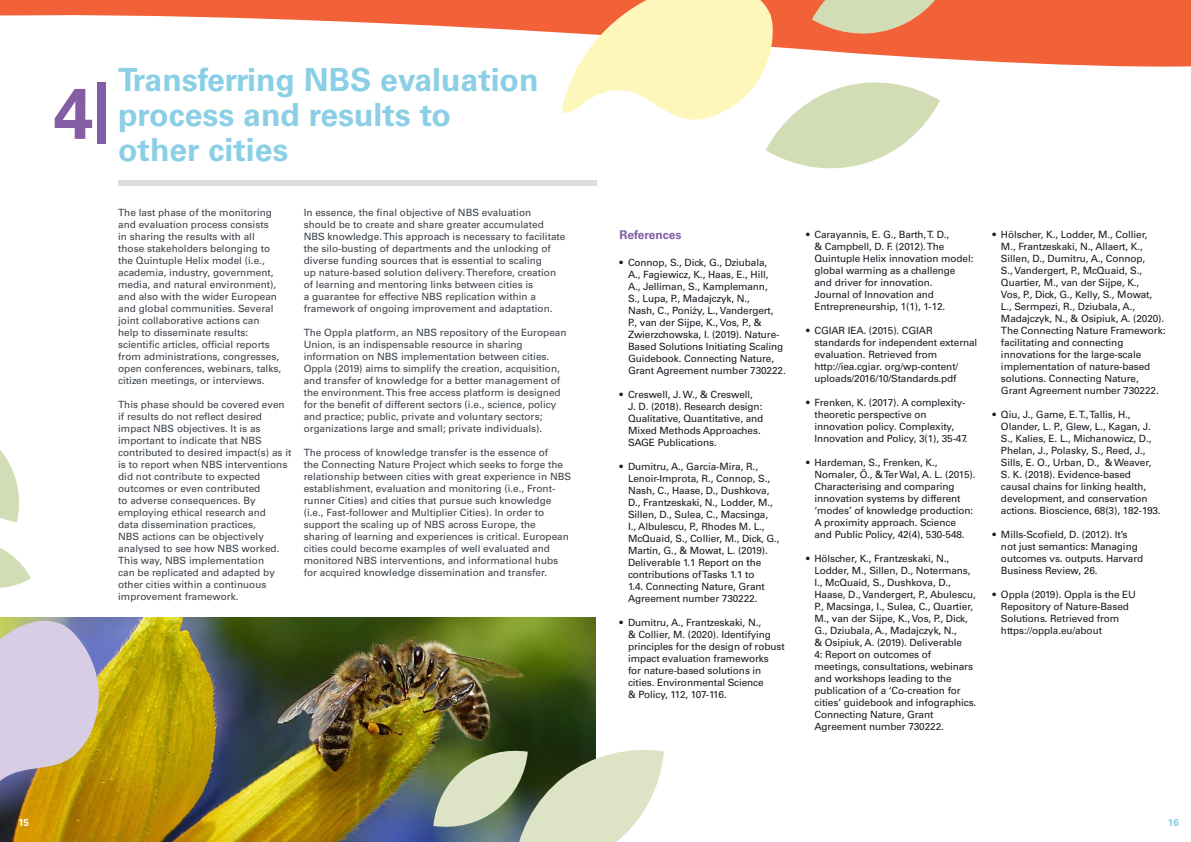
<style>
.page{position:relative;width:1191px;height:842px;background:#fff}
.page>*{position:absolute;margin:0;border:0;box-sizing:border-box;transform-origin:0 0}
.t1{font:700 71.5px "Univers LT Std";color:#845ea4}
.t2{font:700 31.9px/35px "Univers LT Std";color:#8acfe5}
.t3{font:700 12px "Univers LT Std";color:#845ea4}
.t4{font:10px/12px "Univers LT Std";letter-spacing:-.01em;color:#171c22}
.t5{font:10px/12px "Univers LT Std";color:#3a4148}
.t6{font:700 10px "Univers LT Std";color:#8acfe3}
.t7{font:700 10px "Univers LT Std";color:#fff}
.s1{font-size:61.5px}
.s2{font-family:"Helvetica Neue"}
</style>
<div class="page">
<img style="left:0;top:617px;width:595px;height:225px">
<svg style="left:0;top:0;width:1191px;height:67px"></svg>
<div style="left:118px;top:180px;width:478px;height:6px;background:#dedcdd"></div>
<svg style="left:433px;top:746px;width:231px;height:96px;background:#adb79e"></svg>
<svg style="left:557px;top:0;width:391px;height:169px"></svg>
<svg style="left:0;top:617px;width:101px;height:220px;background:#c0ad94"></svg>
<svg style="left:0;top:548px;width:31px;height:40px"></svg>
<svg style="left:0;top:450px;width:19px;height:72px"></svg>
<h1 class="t1" style="left:54px;top:72px;width:58px">4<span class="s1">|</span></h1>
<h2 class="t2" style="left:118px;top:63px;width:422px">Transferring NBS evaluation process and results to other cities</h2>
<p class="t5" style="left:118px;top:207px;width:165px">The last phase of the monitoring and evaluation process consists<br>in sharing the results with all those stakeholders belonging to the Quintuple Helix model (i.e., academia, industry, government, media, and natural environment), and also with the wider European and global communities. Several joint collaborative actions can help to disseminate results: scientific articles, official reports from administrations, congresses, open conferences, webinars, talks, citizen meetings, or interviews.</p>
<p class="t5" style="left:118px;top:399px;width:175px">This phase should be covered even if results do not reflect desired impact NBS objectives. It is as important to indicate that NBS contributed to desired impact(s) as it is to report when NBS interventions did not contribute to expected outcomes or even contributed<br>to adverse consequences. By employing ethical research and<br>data dissemination practices,<br>NBS actions can be objectively analysed to see how NBS worked.<br>This way, NBS implementation<br>can be replicated and adapted by other cities within a continuous improvement framework.</p>
<p class="t5" style="left:304px;top:207px;width:263px">In essence, the final objective of NBS evaluation should be to create and share greater accumulated NBS knowledge. This approach is necessary to facilitate the silo-busting of departments and the unlocking of diverse funding sources that is essential to scaling<br>up nature-based solution delivery. Therefore, creation of learning and mentoring links between cities is<br>a guarantee for effective NBS replication within a framework of ongoing improvement and adaptation.</p>
<p class="t5" style="left:304px;top:327px;width:264px">The Oppla platform, an NBS repository of the European Union, is an indispensable resource in sharing information on NBS implementation between cities.<br>Oppla (2019) aims to simplify the creation, acquisition, and transfer of knowledge for a better management of the environment. This free access platform is designed for the benefit of different sectors (i.e., science, policy and practice; public, private and voluntary sectors; organizations large and small; private individuals).</p>
<p class="t5" style="left:304px;top:447px;width:269px">The process of knowledge transfer is the essence of<br>the Connecting Nature Project which seeks to forge the relationship between cities with great experience in NBS establishment, evaluation and monitoring (i.e., Front&shy;runner Cities) and cities that pursue such knowledge (i.e., Fast-follower and Multiplier Cities). In order to support the scaling up of NBS across Europe, the sharing of learning and experiences is critical. European cities could become examples of well evaluated and monitored NBS interventions, and informational hubs for acquired knowledge dissemination and transfer.</p>
<p class="t7" style="left:18px;top:817px;width:13px">15</p>
<p class="t3" style="left:619px;top:228px;width:63px">References</p>
<p class="t4" style="left:628px;top:256px;width:159px;text-indent:-8px">• Connop, S., Dick, G., Dziubala,<br>A., Fagiewicz, K., Haas, E., Hill,<br>A., Jelliman, S., Kamplemann,<br>S., Lupa, P., Madajczyk, N.,<br>Nash, C., Poni<span class="s2">ż</span>y, L., Vandergert,<br>P., van der Sijpe, K., Vos, P., &amp;<br>Zwierzchowska, I. (2019). Nature-<br>Based Solutions Initiating Scaling<br>Guidebook. Connecting Nature,<br>Grant Agreement number 730222.</p>
<p class="t4" style="left:628px;top:388px;width:137px;text-indent:-8px">• Creswell, J. W., &amp; Creswell,<br>J. D. (2018). Research design:<br>Qualitative, Quantitative, and<br>Mixed Methods Approaches.<br>SAGE Publications.</p>
<p class="t4" style="left:628px;top:460px;width:153px;text-indent:-8px">• Dumitru, A., García-Mira, R.,<br>Lenoir-Improta, R., Connop, S.,<br>Nash, C., Haase, D., Dushkova,<br>D., Frantzeskaki, N., Lodder, M.,<br>Sillen, D., Sulea, C., Macsinga,<br>I., Albulescu, P., Rhodes M. L.,<br>McQuaid, S., Collier, M., Dick, G.,<br>Martin, G., &amp; Mowat, L. (2019).<br>Deliverable 1.1 Report on the contributions of Tasks 1.1 to<br>1.4. Connecting Nature, Grant<br>Agreement number 730222.</p>
<p class="t4" style="left:628px;top:616px;width:158px;text-indent:-8px">• Dumitru, A., Frantzeskaki, N.,<br>&amp; Collier, M. (2020). Identifying principles for the design of robust impact evaluation frameworks<br>for nature-based solutions in cities. Environmental Science<br>&amp; Policy, 112, 107-116.</p>
<p class="t4" style="left:814px;top:228px;width:160px;text-indent:-8px">• Carayannis, E. G., Barth, T. D.,<br>&amp; Campbell, D. F. (2012). The<br>Quintuple Helix innovation model: global warming as a challenge and driver for innovation.<br>Journal of Innovation and<br>Entrepreneurship, 1(1), 1-12.</p>
<p class="t4" style="left:814px;top:324px;width:164px;text-indent:-8px">• CGIAR IEA. (2015). CGIAR standards for independent external evaluation. Retrieved from http://iea.cgiar. org/wp-content/ uploads/2016/10/Standards.pdf</p>
<p class="t4" style="left:814px;top:396px;width:155px;text-indent:-8px">• Frenken, K. (2017). A complexity&shy;theoretic perspective on innovation policy. Complexity,<br>Innovation and Policy, 3(1), 35-47.</p>
<p class="t4" style="left:814px;top:456px;width:163px;text-indent:-8px">• Hardeman, S., Frenken, K.,<br>Nomaler, Ö., &amp; Ter Wal, A. L. (2015).<br>Characterising and comparing innovation systems by different ‘modes’ of knowledge production:<br>A proximity approach. Science and Public Policy, 42(4), 530-548.</p>
<p class="t4" style="left:814px;top:552px;width:163px;text-indent:-8px">• Hölscher, K., Frantzeskaki, N.,<br>Lodder, M., Sillen, D., Notermans,<br>I., McQuaid, S., Dushkova, D.,<br>Haase, D., Vandergert, P., Abulescu,<br>P., Macsinga, I., Sulea, C., Quartier,<br>M., van der Sijpe, K., Vos, P., Dick,<br>G., Dziubala, A., Madajczyk, N.,<br>&amp; Osipiuk, A. (2019). Deliverable<br>4: Report on outcomes of meetings, consultations, webinars and workshops leading to the publication of a ‘Co-creation for cities’ guidebook and infographics.<br>Connecting Nature, Grant<br>Agreement number 730222.</p>
<p class="t4" style="left:1001px;top:228px;width:166px;text-indent:-8px">• Hölscher, K., Lodder, M., Collier,<br>M., Frantzeskaki, N., Allaert, K., Sillen, D., Dumitru, A., Connop,<br>S., Vandergert, P., McQuaid, S., Quartier, M., van der Sijpe, K.,<br>Vos, P., Dick, G., Kelly, S., Mowat, L., Sermpezi, R., Dziubala, A., Madajczyk, N., &amp; Osipiuk, A. (2020).<br>The Connecting Nature Framework: facilitating and connecting innovations for the large-scale implementation of nature-based solutions. Connecting Nature, Grant Agreement number 730222.</p>
<p class="t4" style="left:1001px;top:408px;width:161px;text-indent:-8px">• Qiu, J., Game, E. T., Tallis, H., Olander, L. P., Glew, L., Kagan, J.<br>S., Kalies, E. L., Michanowicz, D., Phelan, J., Polasky, S., Reed, J., Sills, E. O., Urban, D., &amp; Weaver, S. K. (2018). Evidence-based causal chains for linking health, development, and conservation actions. Bioscience, 68(3), 182-193.</p>
<p class="t4" style="left:1001px;top:528px;width:144px;text-indent:-8px">• Mills-Scofield, D. (2012). It’s not just semantics: Managing outcomes vs. outputs. Harvard<br>Business Review, 26.</p>
<p class="t4" style="left:1001px;top:588px;width:136px;text-indent:-8px">• Oppla (2019). Oppla is the EU<br>Repository of Nature-Based<br>Solutions. Retrieved from https://oppla.eu/about</p>
<p class="t6" style="left:1168px;top:817px;width:13px">16</p>
</div>
